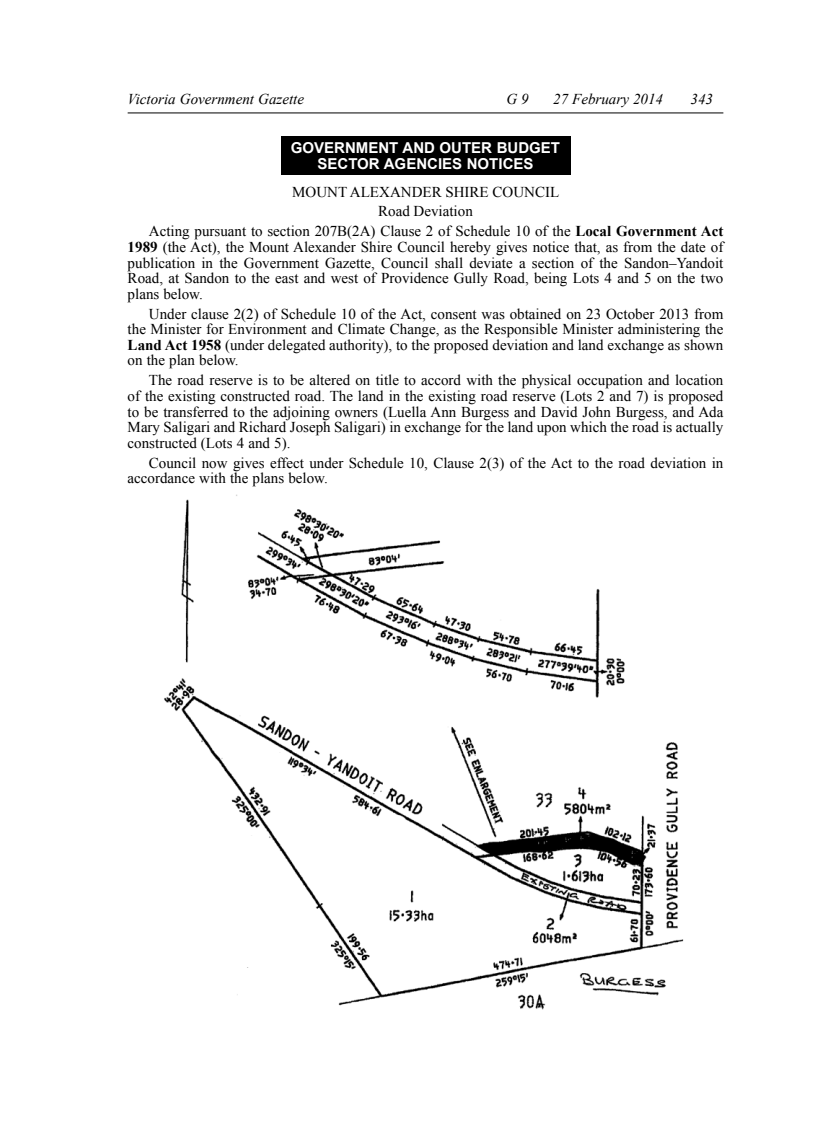
<style>
.page{position:relative;width:817px;height:1132px;background:#fff}
.page>*{position:absolute;margin:0;border:0;box-sizing:border-box;transform-origin:0 0}
.Body{font:15px/15.6px "Times New Roman";color:#000;text-align:justify}
.Reversed_headings{font:700 15px/16.5px "Arial";color:#fff;text-align:center}
.t1{font:italic 15px "Times New Roman";color:#000}
.Acts_heading_2{font:15px "Times New Roman";color:#000}
.Acts_heading_3{font:15px "Times New Roman";color:#000}
.s1{font-weight:700}
</style>
<div class="page">
<hr style="left:128px;top:112px;width:595px;height:1px;background:#000">
<img style="left:164px;top:494px;width:520px;height:516px">
<div style="left:281px;top:136px;width:289px;height:38px;background:#000"></div>
<p class="t1" style="left:128px;top:89px;width:178px">Victoria Government Gazette</p>
<p class="t1" style="left:506px;top:89px;width:24px">G 9</p>
<p class="t1" style="left:553px;top:89px;width:111px">27 February 2014</p>
<p class="t1" style="left:690px;top:89px;width:24px">343</p>
<p class="Reversed_headings" style="left:291px;top:139px;width:271px">GOVERNMENT AND OUTER BUDGET<br>SECTOR AGENCIES NOTICES</p>
<p class="Acts_heading_2" style="left:292px;top:181px;width:268px">MOUNT ALEXANDER SHIRE COUNCIL</p>
<p class="Acts_heading_3" style="left:378px;top:201px;width:96px">Road Deviation</p>
<p class="Body" style="left:128px;top:223px;width:597px;text-indent:21px">Acting pursuant to section 207B(2A) Clause 2 of Schedule 10 of the <span class="s1">Local Government Act 1989</span> (the Act), the Mount Alexander Shire Council hereby gives notice that, as from the date of publication in the Government Gazette, Council shall deviate a section of the Sandon–Yandoit Road, at Sandon to the east and west of Providence Gully Road, being Lots 4 and 5 on the two plans below.</p>
<p class="Body" style="left:128px;top:305px;width:597px;text-indent:21px">Under clause 2(2) of Schedule 10 of the Act, consent was obtained on 23 October 2013 from the Minister for Environment and Climate Change, as the Responsible Minister administering the <span class="s1">Land Act 1958</span> (under delegated authority), to the proposed deviation and land exchange as shown on the plan below.</p>
<p class="Body" style="left:128px;top:372px;width:597px;text-indent:21px">The road reserve is to be altered on title to accord with the physical occupation and location of the existing constructed road. The land in the existing road reserve (Lots 2 and 7) is proposed to be transferred to the adjoining owners (Luella Ann Burgess and David John Burgess, and Ada Mary Saligari and Richard Joseph Saligari) in exchange for the land upon which the road is actually constructed (Lots 4 and 5).</p>
<p class="Body" style="left:128px;top:454px;width:597px;text-indent:21px">Council now gives effect under Schedule 10, Clause 2(3) of the Act to the road deviation in accordance with the plans below.</p>
</div>
